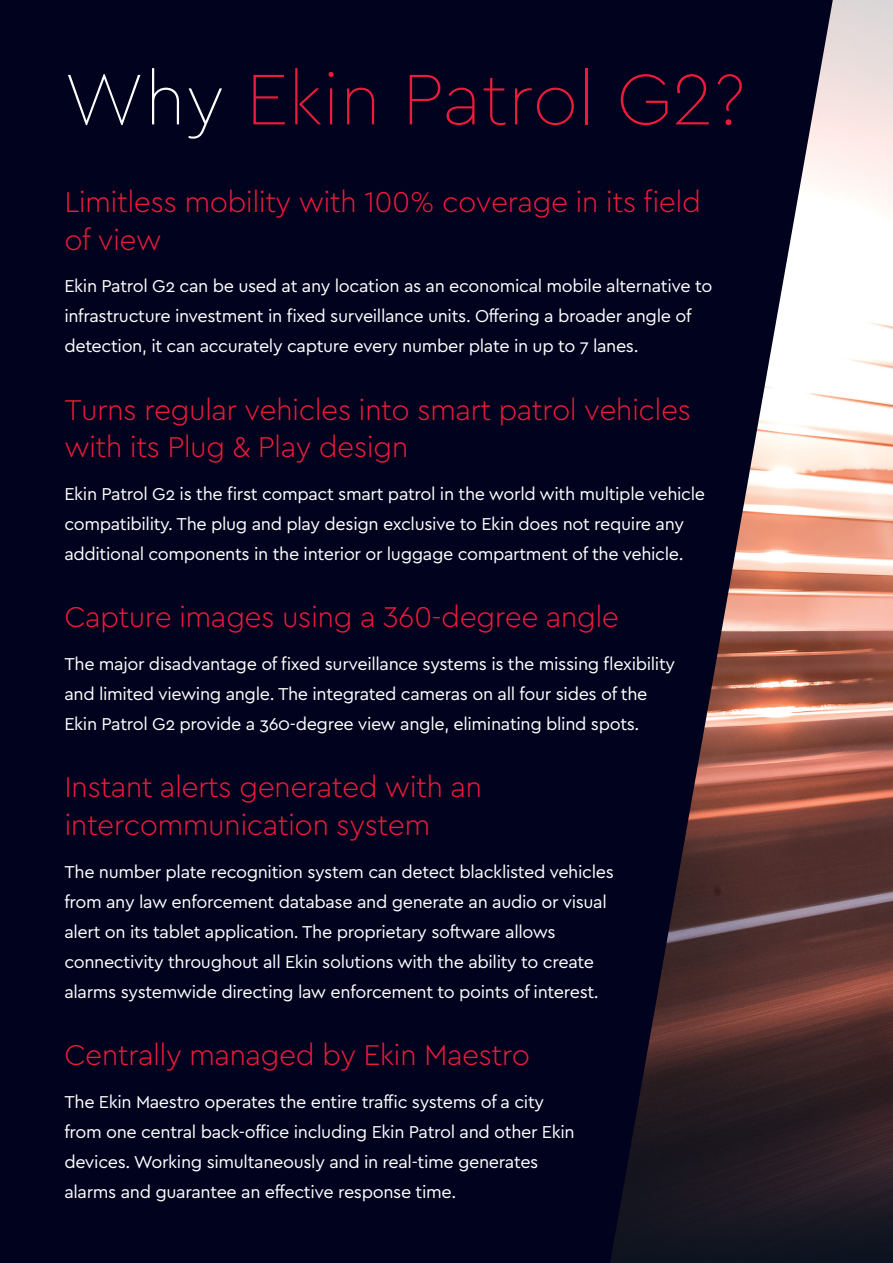
<style>
.page{position:relative;width:893px;height:1263px;background:#00021e}
.page>*{position:absolute;margin:0;border:0;box-sizing:border-box;transform-origin:0 0}
.t1{font:100 75px "Cera Pro";color:#ed1a3b}
.t2{font:300 30px/37.5px "Cera Pro";letter-spacing:-.02em;color:#ed1a3b}
.t3{font:18px/30px "Cera PRO";letter-spacing:-.02em;color:#fff}
.s1{color:#fff}
</style>
<div class="page">
<img style="left:610px;top:0;width:283px;height:1263px">
<h1 class="t1" style="left:64px;top:49px;width:684px"><span class="s1">Why</span> Ekin Patrol G2?</h1>
<h2 class="t2" style="left:64px;top:182px;width:638px">Limitless mobility with 100% coverage in its field of view</h2>
<p class="t3" style="left:64px;top:271px;width:649px">Ekin Patrol G2 can be used at any location as an economical mobile alternative to infrastructure investment in fixed surveillance units. Offering a broader angle of detection, it can accurately capture every number plate in up to 7 lanes.</p>
<h2 class="t2" style="left:64px;top:390px;width:628px">Turns regular vehicles into smart patrol vehicles with its Plug &amp; Play design</h2>
<p class="t3" style="left:64px;top:478px;width:642px">Ekin Patrol G2 is the first compact smart patrol in the world with multiple vehicle compatibility. The plug and play design exclusive to Ekin does not require any additional components in the interior or luggage compartment of the vehicle.</p>
<h2 class="t2" style="left:64px;top:597px;width:556px">Capture images using a 360-degree angle</h2>
<p class="t3" style="left:64px;top:648px;width:612px">The major disadvantage of fixed surveillance systems is the missing flexibility and limited viewing angle. The integrated cameras on all four sides of the<br>Ekin Patrol G2 provide a 360-degree view angle, eliminating blind spots.</p>
<h2 class="t2" style="left:64px;top:767px;width:419px">Instant alerts generated with an intercommunication system</h2>
<p class="t3" style="left:64px;top:856px;width:551px">The number plate recognition system can detect blacklisted vehicles from any law enforcement database and generate an audio or visual alert on its tablet application. The proprietary software allows connectivity throughout all Ekin solutions with the ability to create alarms systemwide directing law enforcement to points of interest.</p>
<h2 class="t2" style="left:64px;top:1035px;width:467px">Centrally managed by Ekin Maestro</h2>
<p class="t3" style="left:64px;top:1086px;width:512px">The Ekin Maestro operates the entire traffic systems of a city from one central back-office including Ekin Patrol and other Ekin devices. Working simultaneously and in real-time generates alarms and guarantee an effective response time.</p>
</div>
